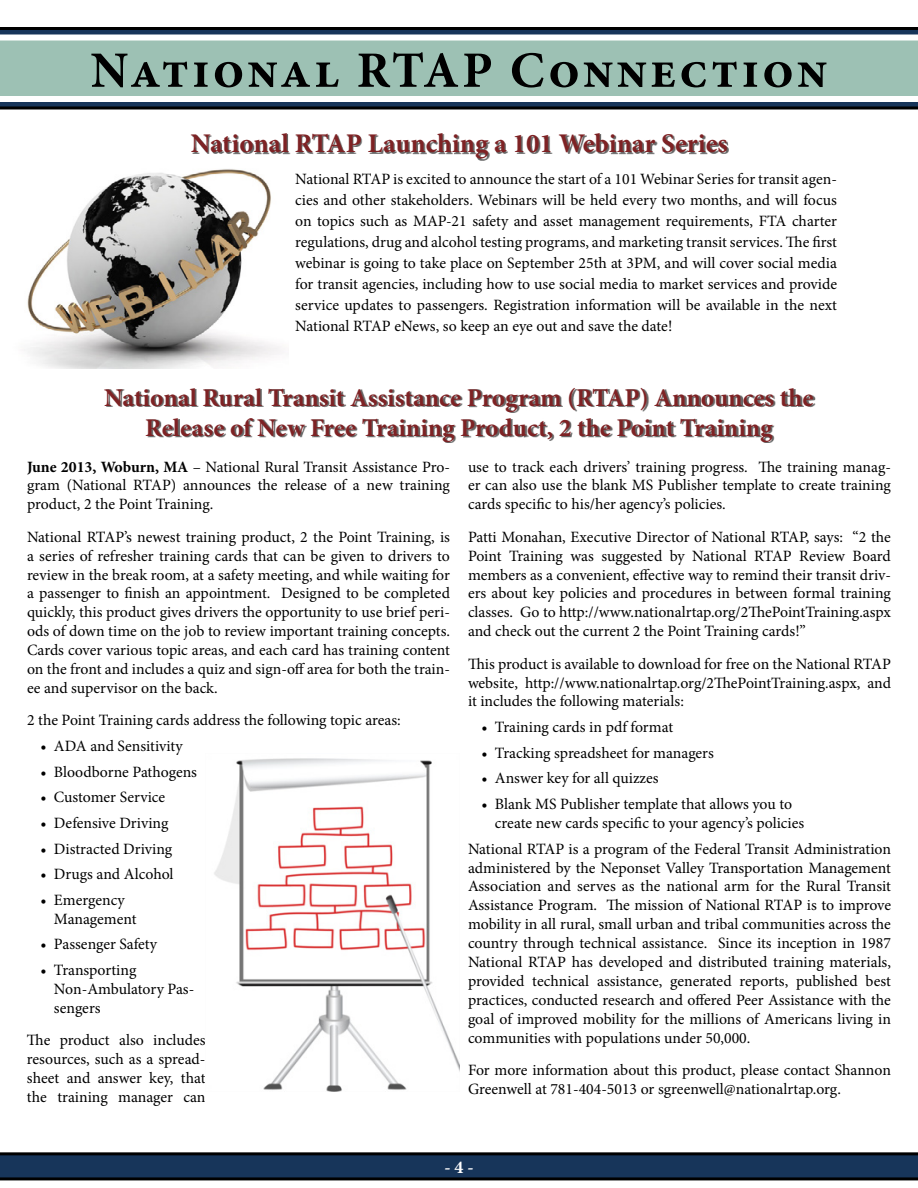
<style>
.page{position:relative;width:918px;height:1188px;background:#fff}
.page>*{position:absolute;margin:0;border:0;box-sizing:border-box;transform-origin:0 0}
.t1{font:700 51px "Minion Pro";letter-spacing:.06em;color:#000}
.t2{font:700 27px "Minion Pro";color:#7e2224}
.t3{font:700 25.5px/30.6px "Minion Pro";letter-spacing:-.02em;color:#7e2224;text-align:center}
.t4{font:700 18px "Minion Pro";color:#fff}
.t5{font:15.75px/18.9px "Minion Pro";letter-spacing:-.005em;color:#000;text-align:justify}
.s1{font-weight:700}
</style>
<div class="page">
<svg style="left:0;top:1152px;width:918px;height:28px;background:#152d4a"></svg>
<svg style="left:0;top:27px;width:918px;height:83px;background:#15263b"></svg>
<svg style="left:0;top:34px;width:918px;height:68px"></svg>
<div style="left:106px;top:389px;width:709px;height:54px;background:#000;opacity:.6"></div>
<img style="left:27px;top:169px;width:254px;height:199px">
<div style="left:192px;top:134px;width:537px;height:26px;background:#000;opacity:.6"></div>
<img style="left:214px;top:758px;width:245px;height:334px">
<h1 class="t1" style="left:91px;top:35px;width:738px">National RTAP Connection</h1>
<h2 class="t2" style="left:191px;top:124px;width:539px">National RTAP Launching a 101 Webinar Series</h2>
<p class="t5" style="left:295px;top:169px;width:543px;line-height:21px">National RTAP is excited to announce the start of a 101 Webinar Series for transit agen&shy;cies and other stakeholders. Webinars will be held every two months, and will focus on topics such as MAP-21 safety and asset management requirements, FTA charter regulations, drug and alcohol testing programs, and marketing transit services. The first webinar is going to take place on September 25th at 3PM, and will cover social media for transit agencies, including how to use social media to market services and provide service updates to passengers. Registration information will be available in the next National RTAP eNews, so keep an eye out and save the date!</p>
<h3 class="t3" style="left:104px;top:382px;width:711px">National Rural Transit Assistance Program (RTAP) Announces the<br>Release of New Free Training Product, 2 the Point Training</h3>
<p class="t5" style="left:27px;top:457px;width:425px"><span class="s1">June 2013, Woburn, MA</span> – National Rural Transit Assistance Pro&shy;gram (National RTAP) announces the release of a new training product, 2 the Point Training.</p>
<p class="t5" style="left:27px;top:527px;width:425px">National RTAP’s newest training product, 2 the Point Training, is a series of refresher training cards that can be given to drivers to review in the break room, at a safety meeting, and while waiting for a passenger to finish an appointment. Designed to be completed quickly, this product gives drivers the opportunity to use brief peri&shy;ods of down time on the job to review important training concepts.<br>Cards cover various topic areas, and each card has training content on the front and includes a quiz and sign-off area for both the train&shy;ee and supervisor on the back.</p>
<p class="t5" style="left:27px;top:711px;width:375px">2 the Point Training cards address the following topic areas:</p>
<p class="t5" style="left:40px;top:737px;width:144px">• ADA and Sensitivity</p>
<p class="t5" style="left:40px;top:762px;width:158px">• Bloodborne Pathogens</p>
<p class="t5" style="left:40px;top:788px;width:126px">• Customer Service</p>
<p class="t5" style="left:40px;top:814px;width:129px">• Defensive Driving</p>
<p class="t5" style="left:40px;top:839px;width:133px">• Distracted Driving</p>
<p class="t5" style="left:40px;top:865px;width:135px">• Drugs and Alcohol</p>
<p class="t5" style="left:54px;top:891px;width:84px;text-indent:-13px">• Emergency<br>Management</p>
<p class="t5" style="left:40px;top:935px;width:118px">• Passenger Safety</p>
<p class="t5" style="left:54px;top:961px;width:142px;text-align:left;text-indent:-13px">• Transporting<br>Non-Ambulatory Pas&shy;sengers</p>
<p class="t5" style="left:27px;top:1031px;width:180px">The product also includes resources, such as a spread&shy;sheet and answer key, that the training manager can</p>
<p class="t5" style="left:468px;top:457px;width:424px">use to track each drivers’ training progress. The training manag&shy;er can also use the blank MS Publisher template to create training cards specific to his/her agency’s policies.</p>
<p class="t5" style="left:468px;top:527px;width:425px">Patti Monahan, Executive Director of National RTAP, says: “2 the Point Training was suggested by National RTAP Review Board members as a convenient, effective way to remind their transit driv&shy;ers about key policies and procedures in between formal training classes. Go to http://www.nationalrtap.org/2ThePointTraining.aspx and check out the current 2 the Point Training cards!”</p>
<p class="t5" style="left:468px;top:654px;width:425px">This product is available to download for free on the National RTAP website, http://www.nationalrtap.org/2ThePointTraining.aspx, and it includes the following materials:</p>
<p class="t5" style="left:481px;top:718px;width:193px">• Training cards in pdf format</p>
<p class="t5" style="left:481px;top:743px;width:234px">• Tracking spreadsheet for managers</p>
<p class="t5" style="left:481px;top:769px;width:179px">• Answer key for all quizzes</p>
<p class="t5" style="left:495px;top:795px;width:311px;text-indent:-13px">• Blank MS Publisher template that allows you to create new cards specific to your agency’s policies</p>
<p class="t5" style="left:468px;top:839px;width:425px">National RTAP is a program of the Federal Transit Administration administered by the Neponset Valley Transportation Management Association and serves as the national arm for the Rural Transit Assistance Program. The mission of National RTAP is to improve mobility in all rural, small urban and tribal communities across the country through technical assistance. Since its inception in 1987<br>National RTAP has developed and distributed training materials, provided technical assistance, generated reports, published best practices, conducted research and offered Peer Assistance with the goal of improved mobility for the millions of Americans living in communities with populations under 50,000.</p>
<p class="t5" style="left:468px;top:1061px;width:424px">For more information about this product, please contact Shannon<br>Greenwell at 781-404-5013 or sgreenwell@nationalrtap.org.</p>
<p class="t4" style="left:444px;top:1155px;width:31px">- 4 -</p>
</div>
